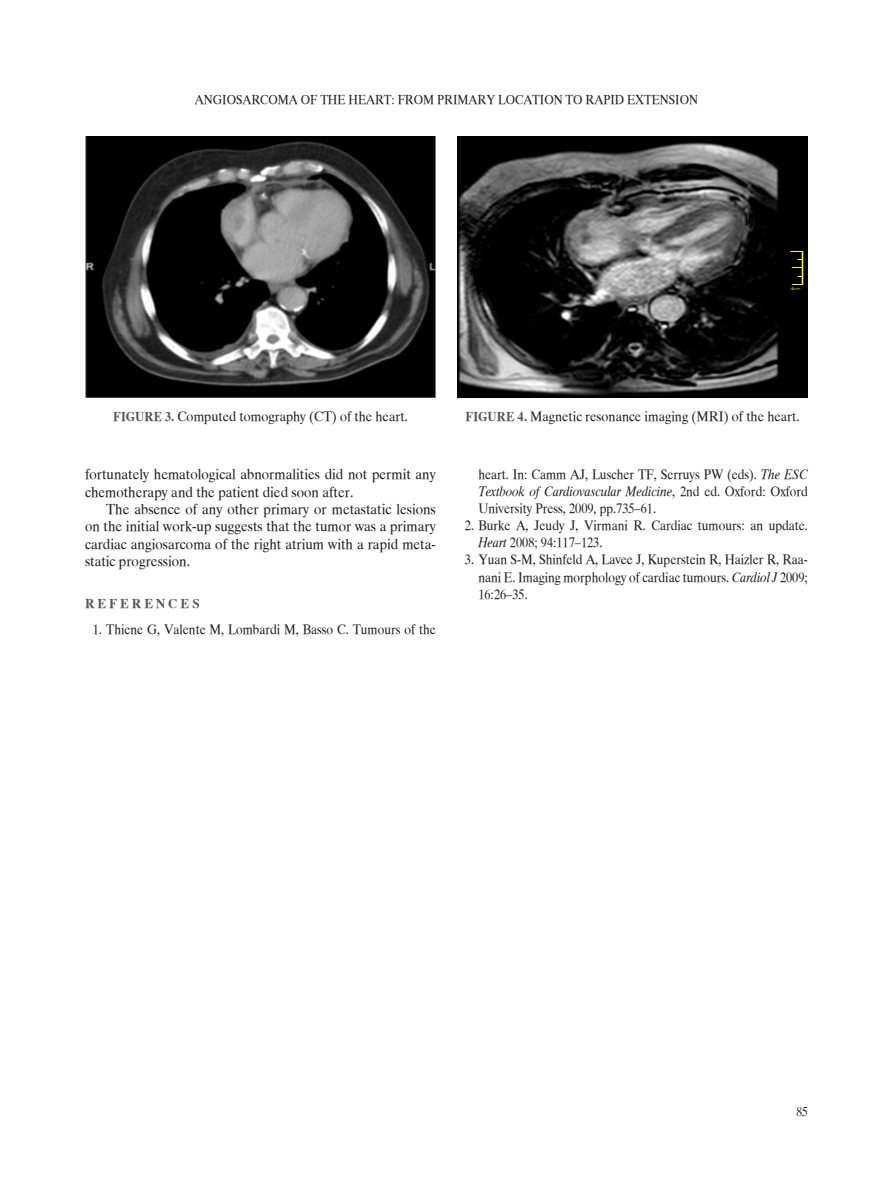
<style>
.page{position:relative;width:893px;height:1191px;background:#fff}
.page>*{position:absolute;margin:0;border:0;box-sizing:border-box;transform-origin:0 0}
._5-keimeno{font:15px/17.4px "UB Times";color:#231f20;scale:.95 1}
._6-biblio-keimeno{font:14.25px/17.1px "UB Times";color:#231f20;text-align:justify;scale:.9 1}
.LEZANDA{font:14.25px "UB Times";color:#231f20;scale:.95 1}
.RUN-TITLE{font:13.5px "UB Times";color:#231f20;scale:.9 1}
._6-biblio-title{font:13.5px "UB Times Bold";letter-spacing:.215em;color:#57585a}
.s1{font-family:"UB Times Bold";font-size:13.5px;color:#57585a}
.s2{font-family:"UB Times Italic"}
</style>
<div class="page">
<img style="left:85px;top:136px;width:351px;height:261px">
<img style="left:457px;top:136px;width:351px;height:261px">
<p class="RUN-TITLE" style="left:195px;top:92px;width:560px">ANGIOSARCOMA OF THE HEART: FROM PRIMARY LOCATION TO RAPID EXTENSION</p>
<p class="LEZANDA" style="left:113px;top:409px;width:312px"><span class="s1">FIGURE 3.</span> Computed tomography (CT) of the heart.</p>
<p class="LEZANDA" style="left:465px;top:409px;width:353px"><span class="s1">FIGURE 4.</span> Magnetic resonance imaging (MRI) of the heart.</p>
<p class="_5-keimeno" style="left:85px;top:466px;width:371px">fortunately hematological abnormalities did not permit any chemotherapy and the patient died soon after.</p>
<p class="_5-keimeno" style="left:85px;top:501px;width:371px;text-align:justify;text-indent:21px">The absence of any other primary or metastatic lesions on the initial work-up suggests that the tumor was a primary cardiac angiosarcoma of the right atrium with a rapid meta&shy;static progression.</p>
<p class="_6-biblio-title" style="left:85px;top:596px;width:116px">REFERENCES</p>
<p class="_6-biblio-keimeno" style="left:93px;top:621px;width:383px">1. Thiene G, Valente M, Lombardi M, Basso C. Tumours of the</p>
<p class="_6-biblio-keimeno" style="left:478px;top:466px;width:368px">heart. In: Camm AJ, Luscher TF, Serruys PW (eds). <span class="s2">The ESC Textbook of Cardiovascular Medicine</span>, 2nd ed. Oxford: Oxford University Press, 2009, pp.735–61.</p>
<p class="_6-biblio-keimeno" style="left:478px;top:517px;width:368px;text-indent:-13px">2. Burke A, Jeudy J, Virmani R. Cardiac tumours: an update.<br><span class="s2">Heart</span> 2008; 94:117–123.</p>
<p class="_6-biblio-keimeno" style="left:478px;top:551px;width:368px;text-indent:-13px">3. Yuan S-M, Shinfeld A, Lavee J, Kuperstein R, Haizler R, Raa&shy;nani E. Imaging morphology of cardiac tumours. <span class="s2">Cardiol J</span> 2009; 16:26–35.</p>
<p class="RUN-TITLE" style="left:796px;top:1104px;width:14px">85</p>
</div>
